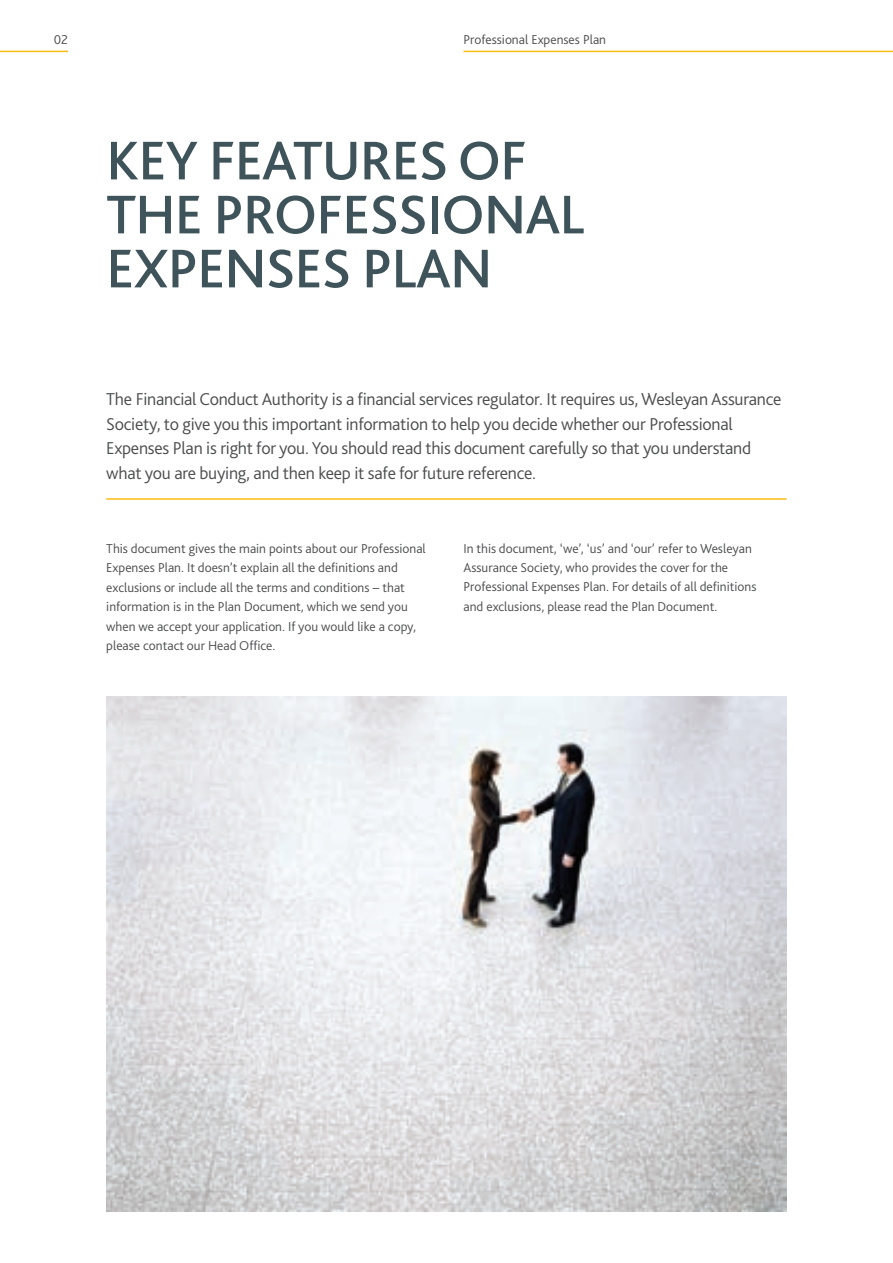
<style>
.page{position:relative;width:893px;height:1263px;background:#fff}
.page>*{position:absolute;margin:0;border:0;box-sizing:border-box;transform-origin:0 0}
.Main_Title{font:500 57px/54px "Bliss 2";letter-spacing:-.015em;color:#3e535a}
.Introduction{font:300 18px/24.8px "Bliss 2";letter-spacing:-.015em;color:#4b4c4d}
.Copy{font:300 13.5px/19.5px "Bliss 2";color:#4b4c4d}
.Left_pg_no{font:300 13.5px "Bliss 2";color:#4b4c4d}
</style>
<div class="page">
<hr style="left:0;top:51px;width:68px;height:1px;background:#fdbc12">
<hr style="left:463px;top:51px;width:430px;height:1px;background:#fdbc12">
<hr style="left:106px;top:498px;width:681px;height:2px;background:#fdbc12">
<img style="left:106px;top:696px;width:681px;height:515px">
<p class="Left_pg_no" style="left:54px;top:31px;width:16px">02</p>
<p class="Copy" style="left:463px;top:30px;width:144px">Professional Expenses Plan</p>
<p class="Main_Title" style="left:106px;top:133px;width:480px">KEY FEATURES OF<br>THE PROFESSIONAL<br>EXPENSES PLAN</p>
<p class="Introduction" style="left:106px;top:386px;width:677px">The Financial Conduct Authority is a financial services regulator. It requires us, Wesleyan Assurance Society, to give you this important information to help you decide whether our Professional Expenses Plan is right for you. You should read this document carefully so that you understand what you are buying, and then keep it safe for future reference.</p>
<p class="Copy" style="left:106px;top:538px;width:321px">This document gives the main points about our Professional Expenses Plan. It doesn’t explain all the definitions and exclusions or include all the terms and conditions − that information is in the Plan Document, which we send you when we accept your application. If you would like a copy, please contact our Head Office.</p>
<p class="Copy" style="left:463px;top:538px;width:294px">In this document, ‘we’, ‘us’ and ‘our’ refer to Wesleyan Assurance Society, who provides the cover for the Professional Expenses Plan. For details of all definitions and exclusions, please read the Plan Document.</p>
</div>
